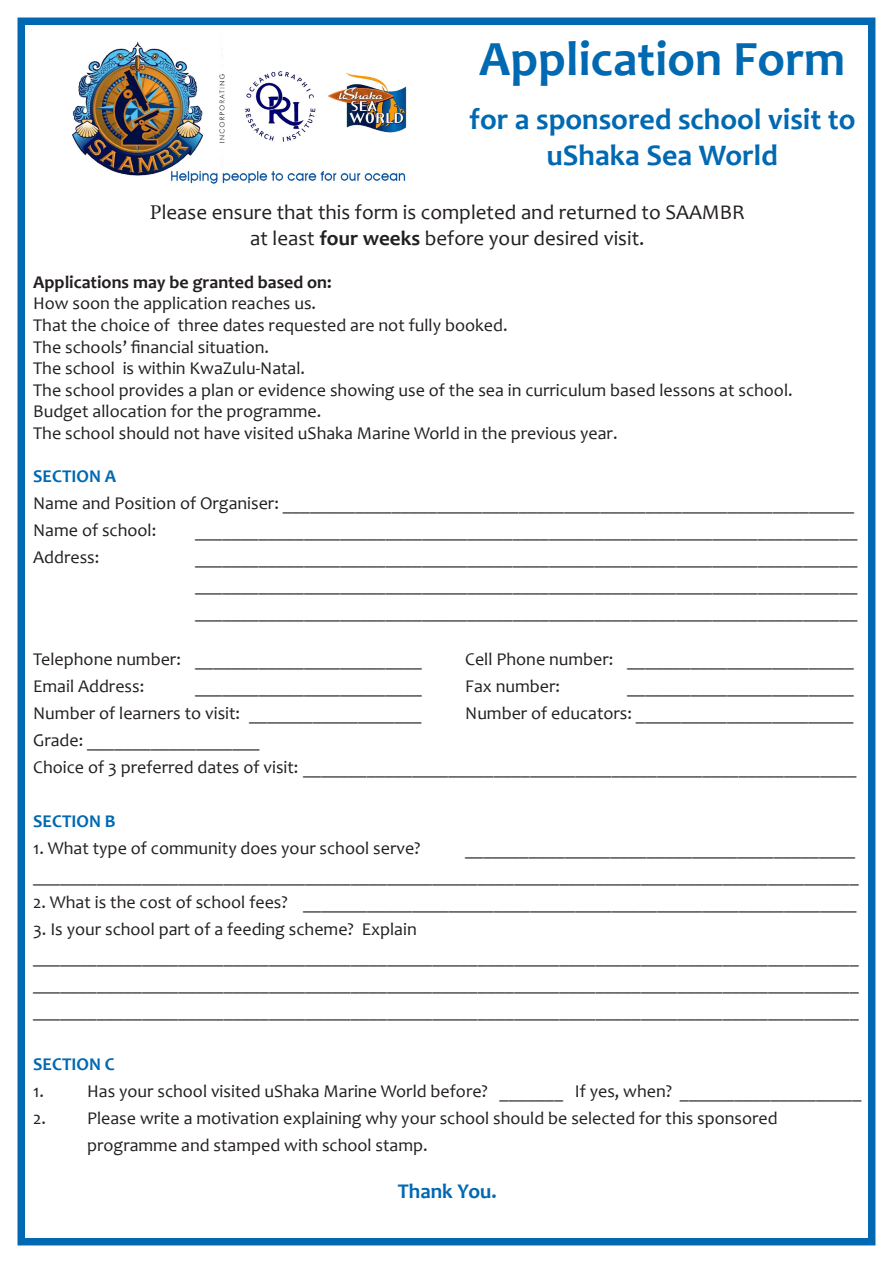
<style>
.page{position:relative;width:893px;height:1263px;background:#fff}
.page>*{position:absolute;margin:0;border:0;box-sizing:border-box;transform-origin:0 0}
.t1{font:700 49.5px "Candara";color:#0169b2}
.t2{font:700 30px/36px "Candara";color:#0169b2;text-align:center}
.t3{font:21px/25.2px "Candara";color:#231f20;text-align:center}
.t4{font:700 21px "Candara";color:#0169b2}
.t5{font:18px/27px "Candara";color:#231f20}
.t6{font:700 18px "Candara";color:#231f20}
.t7{font:700 18px "Candara";color:#0169b2}
.s1{font-family:"Minion Pro"}
.s2{font-weight:700}
</style>
<div class="page">
<div style="left:18px;top:18px;width:857px;height:1227px;border:8px solid #0169b2"></div>
<img style="left:72px;top:41px;width:335px;height:143px">
<p class="t1" style="left:479px;top:28px;width:368px">Application Form</p>
<p class="t2" style="left:469px;top:101px;width:388px">for a sponsored school visit to uShaka Sea World</p>
<p class="t3" style="left:150px;top:200px;width:596px"><span class="s1">P</span>lease ensure that this form is completed and returned to SAAMBR at least <span class="s2">four weeks</span> before your desired visit.</p>
<p class="t6" style="left:33px;top:271px;width:300px">Applications may be granted based on:</p>
<p class="t5" style="left:33px;top:290px;width:284px">How soon the application reaches us.</p>
<p class="t5" style="left:33px;top:311px;width:476px">That the choice of three dates requested are not fully booked.</p>
<p class="t5" style="left:33px;top:333px;width:237px">The schools’ financial situation.</p>
<p class="t5" style="left:33px;top:355px;width:273px">The school is within KwaZulu-Natal.</p>
<p class="t5" style="left:33px;top:376px;width:761px">The school provides a plan or evidence showing use of the sea in curriculum based lessons at school.</p>
<p class="t5" style="left:33px;top:398px;width:290px">Budget allocation for the programme.</p>
<p class="t5" style="left:33px;top:419px;width:586px">The school should not have visited uShaka Marine World in the previous year.</p>
<p class="t7" style="left:33px;top:464px;width:85px">SECTION A</p>
<p class="t5" style="left:33px;top:489px;width:823px">Name and Position of Organiser: _______________________________________________________________</p>
<p class="t5" style="left:33px;top:516px;width:125px">Name of school:</p>
<p class="t5" style="left:195px;top:516px;width:664px">_________________________________________________________________________</p>
<p class="t5" style="left:33px;top:543px;width:68px">Address:</p>
<p class="t5" style="left:195px;top:543px;width:664px">_________________________________________________________________________</p>
<p class="t5" style="left:195px;top:570px;width:664px">_________________________________________________________________________</p>
<p class="t5" style="left:195px;top:597px;width:664px">_________________________________________________________________________</p>
<p class="t5" style="left:33px;top:646px;width:390px">Telephone number: _________________________</p>
<p class="t5" style="left:465px;top:646px;width:390px">Cell Phone number: _________________________</p>
<p class="t5" style="left:33px;top:673px;width:113px">Email Address:</p>
<p class="t5" style="left:195px;top:673px;width:228px">_________________________</p>
<p class="t5" style="left:465px;top:673px;width:96px">Fax number:</p>
<p class="t5" style="left:627px;top:673px;width:228px">_________________________</p>
<p class="t5" style="left:33px;top:700px;width:390px">Number of learners to visit: ___________________</p>
<p class="t5" style="left:465px;top:700px;width:390px">Number of educators: ________________________</p>
<p class="t5" style="left:33px;top:727px;width:228px">Grade: ___________________</p>
<p class="t5" style="left:33px;top:754px;width:825px">Choice of 3 preferred dates of visit: _____________________________________________________________</p>
<p class="t7" style="left:33px;top:810px;width:84px">SECTION B</p>
<p class="t5" style="left:33px;top:835px;width:389px">1. What type of community does your school serve?</p>
<p class="t5" style="left:465px;top:835px;width:392px">___________________________________________</p>
<p class="t5" style="left:33px;top:862px;width:827px">___________________________________________________________________________________________</p>
<p class="t5" style="left:33px;top:889px;width:825px">2. What is the cost of school fees? _____________________________________________________________</p>
<p class="t5" style="left:33px;top:916px;width:385px">3. Is your school part of a feeding scheme? Explain</p>
<p class="t5" style="left:33px;top:943px;width:827px">___________________________________________________________________________________________</p>
<p class="t5" style="left:33px;top:970px;width:827px">___________________________________________________________________________________________ ___________________________________________________________________________________________</p>
<p class="t7" style="left:33px;top:1053px;width:83px">SECTION C</p>
<p class="t5" style="left:33px;top:1078px;width:830px">1. Has your school visited uShaka Marine World before? _______ If yes, when? ____________________</p>
<p class="t5" style="left:87px;top:1105px;width:692px;text-indent:-54px">2. Please write a motivation explaining why your school should be selected for this sponsored programme and stamped with school stamp.</p>
<p class="t4" style="left:398px;top:1178px;width:101px">Thank You.</p>
</div>
